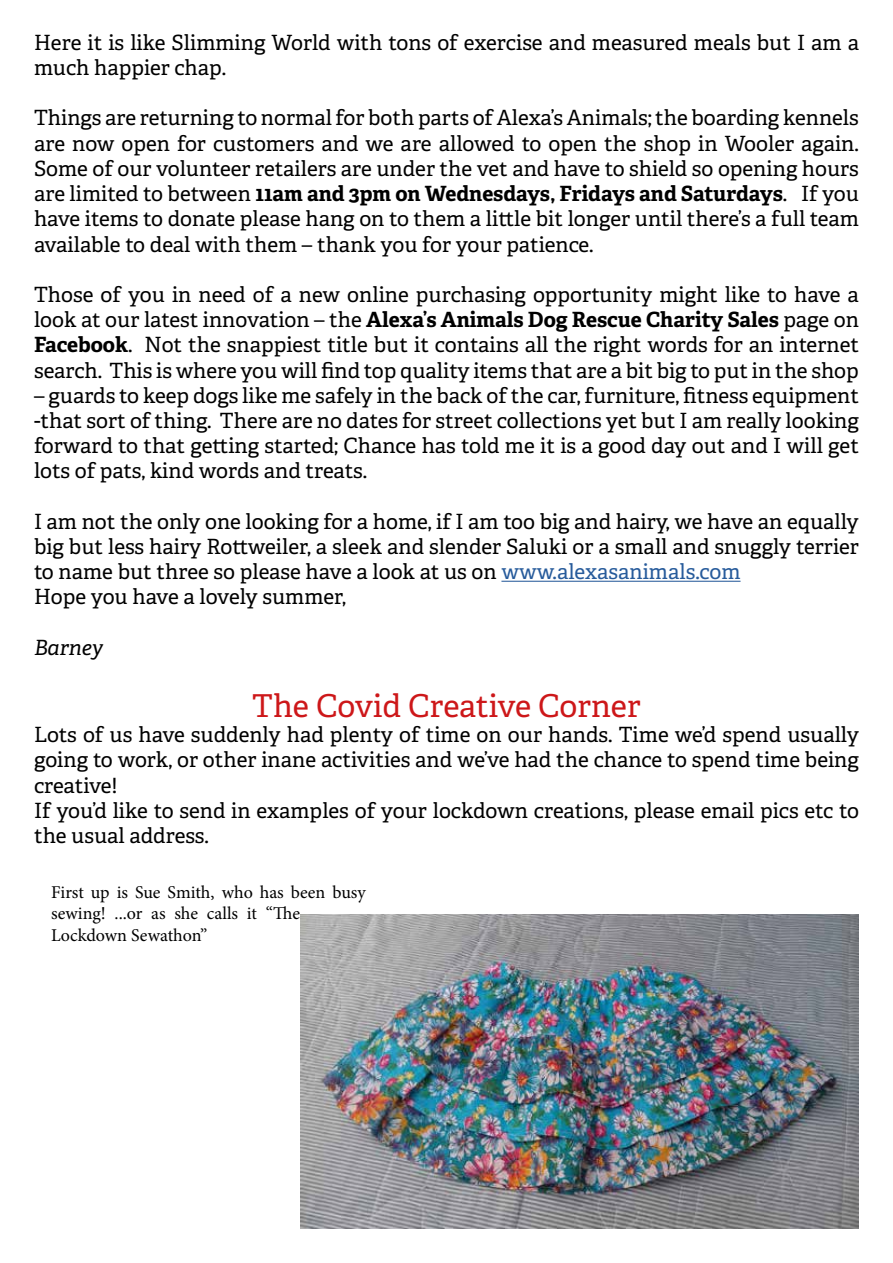
<style>
.page{position:relative;width:893px;height:1263px;background:#fff}
.page>*{position:absolute;margin:0;border:0;box-sizing:border-box;transform-origin:0 0}
.t1{font:31.5px "Adelle";color:#cd1719}
.t2{font:21px/25.2px "Adelle";color:#000}
.t3{font:italic 21px "Adelle";color:#000}
.t4{font:18px/21.6px "Minion Pro";color:#000}
.s1{font-weight:700}
.s2{color:#275b9b}
</style>
<div class="page">
<hr style="left:501px;top:581px;width:239px;height:1px;background:#275b9b">
<img style="left:300px;top:915px;width:559px;height:314px">
<p class="t2" style="left:34px;top:29px;width:826px">Here it is like Slimming World with tons of exercise and measured meals but I am a much happier chap.</p>
<p class="t2" style="left:34px;top:105px;width:826px;text-align:justify">Things are returning to normal for both parts of Alexa’s Animals; the boarding kennels are now open for customers and we are allowed to open the shop in Wooler again.<br>Some of our volunteer retailers are under the vet and have to shield so opening hours are limited to between <span class="s1">11am and 3pm on Wednesdays, Fridays and Saturdays</span>. If you have items to donate please hang on to them a little bit longer until there’s a full team available to deal with them – thank you for your patience.</p>
<p class="t2" style="left:34px;top:281px;width:826px;text-align:justify">Those of you in need of a new online purchasing opportunity might like to have a look at our latest innovation – the <span class="s1">Alexa’s Animals Dog Rescue Charity Sales</span> page on <span class="s1">Facebook</span>. Not the snappiest title but it contains all the right words for an internet search. This is where you will find top quality items that are a bit big to put in the shop</p>
<p class="t2" style="left:34px;top:382px;width:826px;text-align:justify">– guards to keep dogs like me safely in the back of the car, furniture, fitness equipment -that sort of thing. There are no dates for street collections yet but I am really looking forward to that getting started; Chance has told me it is a good day out and I will get lots of pats, kind words and treats.</p>
<p class="t2" style="left:34px;top:508px;width:826px">I am not the only one looking for a home, if I am too big and hairy, we have an equally big but less hairy Rottweiler, a sleek and slender Saluki or a small and snuggly terrier to name but three so please have a look at us on <span class="s2">www.alexasanimals.com<br></span>Hope you have a lovely summer,</p>
<p class="t3" style="left:34px;top:632px;width:71px">Barney</p>
<h1 class="t1" style="left:252px;top:683px;width:390px">The Covid Creative Corner</h1>
<p class="t2" style="left:34px;top:721px;width:826px">Lots of us have suddenly had plenty of time on our hands. Time we’d spend usually going to work, or other inane activities and we’ve had the chance to spend time being creative!<br>If you’d like to send in examples of your lockdown creations, please email pics etc to the usual address.</p>
<p class="t4" style="left:51px;top:881px;width:316px">First up is Sue Smith, who has been busy sewing! ...or as she calls it “The<br>Lockdown Sewathon”</p>
</div>
